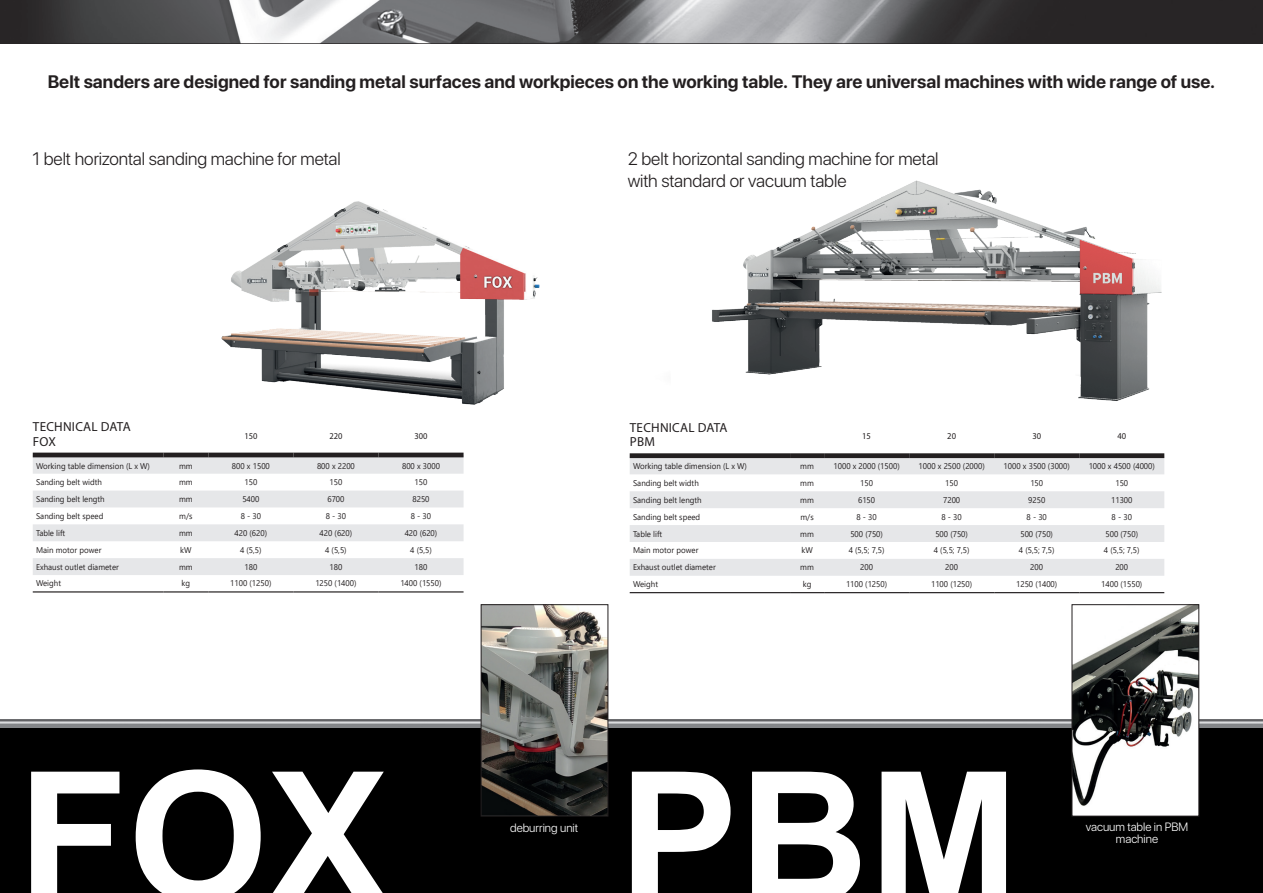
<style>
.page{position:relative;width:1263px;height:893px;background:#fff}
.page>*{position:absolute;margin:0;border:0;box-sizing:border-box;transform-origin:0 0}
.t1{font:700 180px "Arial";color:#fff}
.t2{font:700 18px "SF Pro Display";color:#231f20}
.t3{font:300 18px/22.5px "SF Pro Display";letter-spacing:-.005em;color:#231f20}
.t4{font:13.05px/14.2px "Myriad Pro";letter-spacing:.02em;color:#231f20}
.t5{font:300 12px/12.3px "SF Pro Display";color:#fff;text-align:center}
.t6{font:9px "Myriad Pro";color:#231f20;scale:.95 1}
.t7{font:8.4px "Segoe UI";color:#231f20;scale:.95 1}
</style>
<div class="page">
<div style="left:0;top:728px;width:1263px;height:165px;background:#000"></div>
<img style="left:0;top:0;width:1263px;height:43px">
<img style="left:0;top:719px;width:1263px;height:9px">
<img style="left:221px;top:201px;width:318px;height:204px">
<img style="left:712px;top:180px;width:450px;height:221px">
<img style="left:483px;top:606px;width:123px;height:208px">
<div style="left:481px;top:604px;width:127px;height:212px;border:1px solid #231f20"></div>
<img style="left:1073px;top:606px;width:124px;height:208px">
<div style="left:1071px;top:604px;width:128px;height:212px;border:1px solid #231f20"></div>
<svg style="left:33px;top:457px;width:431px;height:118px"></svg>
<svg style="left:33px;top:491px;width:431px;height:50px"></svg>
<hr style="left:33px;top:591px;width:130px;height:1px;background:#231f20">
<hr style="left:163px;top:591px;width:45px;height:1px;background:#231f20">
<hr style="left:208px;top:591px;width:85px;height:1px;background:#231f20">
<hr style="left:293px;top:591px;width:85px;height:1px;background:#231f20">
<hr style="left:378px;top:591px;width:86px;height:1px;background:#231f20">
<hr style="left:208px;top:453px;width:85px;height:4px;background:#231f20">
<hr style="left:293px;top:453px;width:85px;height:4px;background:#231f20">
<hr style="left:378px;top:453px;width:86px;height:4px;background:#231f20">
<hr style="left:33px;top:453px;width:130px;height:4px;background:#231f20">
<hr style="left:163px;top:453px;width:45px;height:4px;background:#231f20">
<svg style="left:630px;top:458px;width:534px;height:118px"></svg>
<svg style="left:630px;top:491px;width:534px;height:51px"></svg>
<div style="left:824px;top:453px;width:85px;height:5px;background:#231f20"></div>
<div style="left:909px;top:453px;width:85px;height:5px;background:#231f20"></div>
<div style="left:994px;top:453px;width:85px;height:5px;background:#231f20"></div>
<div style="left:1079px;top:453px;width:85px;height:5px;background:#231f20"></div>
<div style="left:630px;top:453px;width:160px;height:5px;background:#231f20"></div>
<div style="left:790px;top:453px;width:34px;height:5px;background:#231f20"></div>
<hr style="left:630px;top:592px;width:160px;height:1px;background:#231f20">
<hr style="left:790px;top:592px;width:34px;height:1px;background:#231f20">
<hr style="left:824px;top:592px;width:85px;height:1px;background:#231f20">
<hr style="left:909px;top:592px;width:85px;height:1px;background:#231f20">
<hr style="left:994px;top:592px;width:85px;height:1px;background:#231f20">
<hr style="left:1079px;top:592px;width:85px;height:1px;background:#231f20">
<h2 class="t2" style="left:48px;top:69px;width:1169px">Belt sanders are designed for sanding metal surfaces and workpieces on the working table. They are universal machines with wide range of use.</h2>
<h2 class="t3" style="left:32px;top:146px;width:310px">1 belt horizontal sanding machine for metal</h2>
<h3 class="t4" style="left:33px;top:419px;width:99px">TECHNICAL DATA<br>FOX</h3>
<p class="t6" style="left:244px;top:430px;width:15px">150</p>
<p class="t6" style="left:329px;top:430px;width:15px">220</p>
<p class="t6" style="left:414px;top:430px;width:15px">300</p>
<p class="t7" style="left:36px;top:458px;width:121px">Working table dimension (L x W)</p>
<p class="t7" style="left:179px;top:458px;width:16px">mm</p>
<p class="t7" style="left:232px;top:458px;width:41px">800 x 1500</p>
<p class="t7" style="left:317px;top:458px;width:41px">800 x 2200</p>
<p class="t7" style="left:402px;top:458px;width:41px">800 x 3000</p>
<p class="t7" style="left:36px;top:474px;width:71px">Sanding belt width</p>
<p class="t7" style="left:179px;top:474px;width:16px">mm</p>
<p class="t7" style="left:244px;top:474px;width:15px">150</p>
<p class="t7" style="left:330px;top:474px;width:15px">150</p>
<p class="t7" style="left:415px;top:474px;width:15px">150</p>
<p class="t7" style="left:36px;top:491px;width:74px">Sanding belt length</p>
<p class="t7" style="left:179px;top:491px;width:16px">mm</p>
<p class="t7" style="left:242px;top:491px;width:19px">5400</p>
<p class="t7" style="left:327px;top:491px;width:19px">6700</p>
<p class="t7" style="left:412px;top:491px;width:19px">8250</p>
<p class="t7" style="left:36px;top:508px;width:72px">Sanding belt speed</p>
<p class="t7" style="left:179px;top:508px;width:15px">m/s</p>
<p class="t7" style="left:241px;top:508px;width:23px">8 - 30</p>
<p class="t7" style="left:326px;top:508px;width:23px">8 - 30</p>
<p class="t7" style="left:411px;top:508px;width:23px">8 - 30</p>
<p class="t7" style="left:36px;top:525px;width:32px">Table lift</p>
<p class="t7" style="left:179px;top:525px;width:16px">mm</p>
<p class="t7" style="left:235px;top:525px;width:36px">420 (620)</p>
<p class="t7" style="left:320px;top:525px;width:36px">420 (620)</p>
<p class="t7" style="left:405px;top:525px;width:36px">420 (620)</p>
<p class="t7" style="left:36px;top:542px;width:70px">Main motor power</p>
<p class="t7" style="left:180px;top:542px;width:13px">kW</p>
<p class="t7" style="left:240px;top:542px;width:24px">4 (5,5)</p>
<p class="t7" style="left:325px;top:542px;width:24px">4 (5,5)</p>
<p class="t7" style="left:410px;top:542px;width:24px">4 (5,5)</p>
<p class="t7" style="left:36px;top:559px;width:89px">Exhaust outlet diameter</p>
<p class="t7" style="left:179px;top:559px;width:16px">mm</p>
<p class="t7" style="left:244px;top:559px;width:15px">180</p>
<p class="t7" style="left:329px;top:559px;width:15px">180</p>
<p class="t7" style="left:415px;top:559px;width:15px">180</p>
<p class="t7" style="left:36px;top:575px;width:28px">Weight</p>
<p class="t7" style="left:182px;top:575px;width:11px">kg</p>
<p class="t7" style="left:230px;top:575px;width:45px">1100 (1250)</p>
<p class="t7" style="left:315px;top:575px;width:45px">1250 (1400)</p>
<p class="t7" style="left:400px;top:575px;width:45px">1400 (1550)</p>
<h2 class="t3" style="left:628px;top:146px;width:312px">2 belt horizontal sanding machine for metal with standard or vacuum table</h2>
<h3 class="t4" style="left:630px;top:420px;width:99px">TECHNICAL DATA<br>PBM</h3>
<p class="t6" style="left:862px;top:431px;width:11px">15</p>
<p class="t6" style="left:947px;top:431px;width:11px">20</p>
<p class="t6" style="left:1032px;top:431px;width:11px">30</p>
<p class="t6" style="left:1117px;top:431px;width:11px">40</p>
<p class="t7" style="left:633px;top:458px;width:121px">Working table dimension (L x W)</p>
<p class="t7" style="left:800px;top:458px;width:16px">mm</p>
<p class="t7" style="left:833px;top:458px;width:71px">1000 x 2000 (1500)</p>
<p class="t7" style="left:918px;top:458px;width:71px">1000 x 2500 (2000)</p>
<p class="t7" style="left:1004px;top:458px;width:71px">1000 x 3500 (3000)</p>
<p class="t7" style="left:1089px;top:458px;width:71px">1000 x 4500 (4000)</p>
<p class="t7" style="left:633px;top:475px;width:71px">Sanding belt width</p>
<p class="t7" style="left:800px;top:475px;width:16px">mm</p>
<p class="t7" style="left:860px;top:475px;width:15px">150</p>
<p class="t7" style="left:945px;top:475px;width:15px">150</p>
<p class="t7" style="left:1030px;top:475px;width:15px">150</p>
<p class="t7" style="left:1115px;top:475px;width:15px">150</p>
<p class="t7" style="left:633px;top:492px;width:74px">Sanding belt length</p>
<p class="t7" style="left:800px;top:492px;width:16px">mm</p>
<p class="t7" style="left:858px;top:492px;width:19px">6150</p>
<p class="t7" style="left:943px;top:492px;width:19px">7200</p>
<p class="t7" style="left:1028px;top:492px;width:19px">9250</p>
<p class="t7" style="left:1111px;top:492px;width:24px">11300</p>
<p class="t7" style="left:633px;top:509px;width:72px">Sanding belt speed</p>
<p class="t7" style="left:800px;top:509px;width:15px">m/s</p>
<p class="t7" style="left:856px;top:509px;width:23px">8 - 30</p>
<p class="t7" style="left:941px;top:509px;width:23px">8 - 30</p>
<p class="t7" style="left:1026px;top:509px;width:23px">8 - 30</p>
<p class="t7" style="left:1111px;top:509px;width:23px">8 - 30</p>
<p class="t7" style="left:633px;top:526px;width:32px">Table lift</p>
<p class="t7" style="left:800px;top:526px;width:16px">mm</p>
<p class="t7" style="left:850px;top:526px;width:36px">500 (750)</p>
<p class="t7" style="left:935px;top:526px;width:36px">500 (750)</p>
<p class="t7" style="left:1020px;top:526px;width:36px">500 (750)</p>
<p class="t7" style="left:1105px;top:526px;width:36px">500 (750)</p>
<p class="t7" style="left:633px;top:543px;width:70px">Main motor power</p>
<p class="t7" style="left:801px;top:543px;width:13px">kW</p>
<p class="t7" style="left:849px;top:543px;width:39px">4 (5,5; 7,5)</p>
<p class="t7" style="left:934px;top:543px;width:39px">4 (5,5; 7,5)</p>
<p class="t7" style="left:1019px;top:543px;width:39px">4 (5,5; 7,5)</p>
<p class="t7" style="left:1104px;top:543px;width:39px">4 (5,5; 7,5)</p>
<p class="t7" style="left:633px;top:559px;width:89px">Exhaust outlet diameter</p>
<p class="t7" style="left:800px;top:559px;width:16px">mm</p>
<p class="t7" style="left:860px;top:559px;width:15px">200</p>
<p class="t7" style="left:945px;top:559px;width:15px">200</p>
<p class="t7" style="left:1030px;top:559px;width:15px">200</p>
<p class="t7" style="left:1115px;top:559px;width:15px">200</p>
<p class="t7" style="left:633px;top:576px;width:28px">Weight</p>
<p class="t7" style="left:803px;top:576px;width:11px">kg</p>
<p class="t7" style="left:846px;top:576px;width:45px">1100 (1250)</p>
<p class="t7" style="left:931px;top:576px;width:45px">1100 (1250)</p>
<p class="t7" style="left:1016px;top:576px;width:45px">1250 (1400)</p>
<p class="t7" style="left:1101px;top:576px;width:45px">1400 (1550)</p>
<h1 class="t1" style="left:18px;top:710px;width:372px">FOX</h1>
<h1 class="t1" style="left:619px;top:710px;width:401px">PBM</h1>
<h3 class="t5" style="left:510px;top:821px;width:70px">deburring unit</h3>
<h3 class="t5" style="left:1086px;top:820px;width:104px">vacuum table in PBM machine</h3>
</div>
